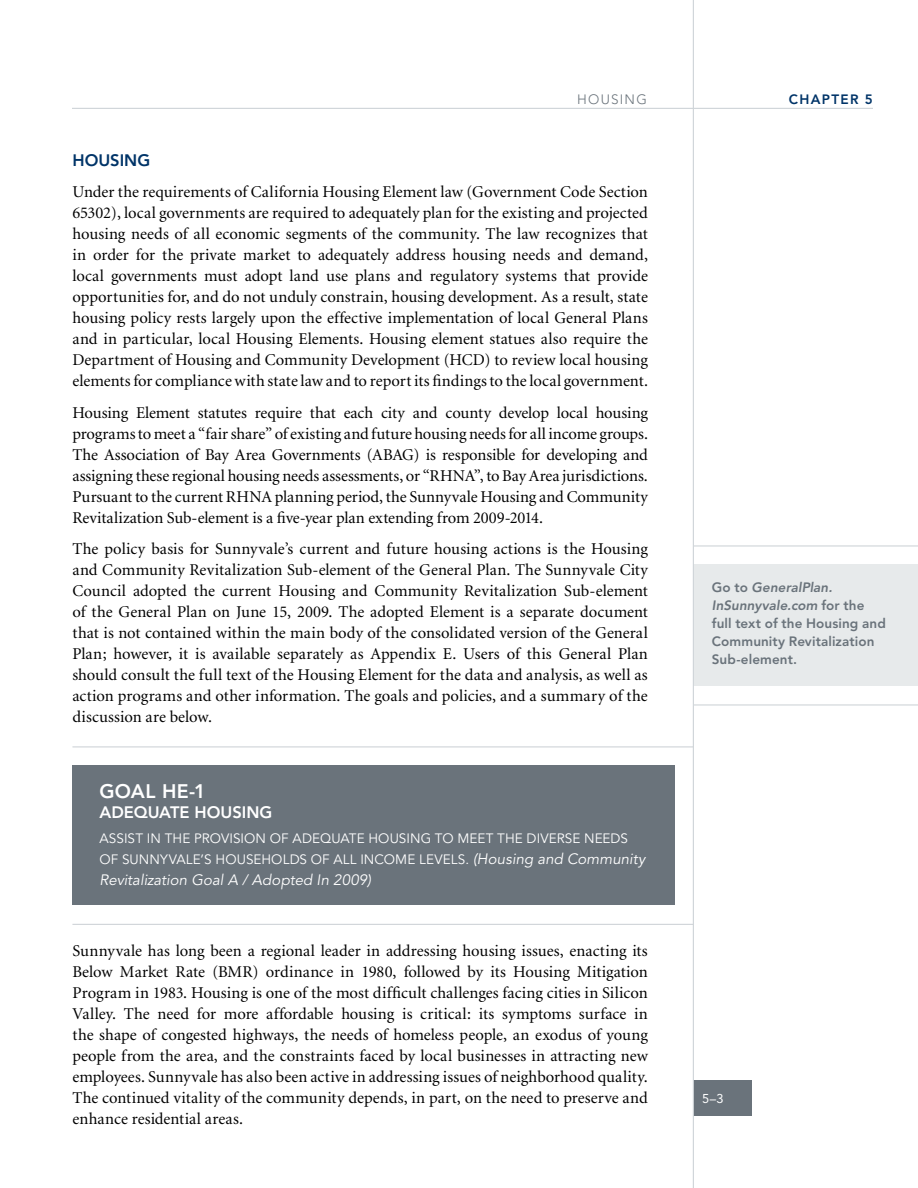
<style>
.page{position:relative;width:918px;height:1188px;background:#fff}
.page>*{position:absolute;margin:0;border:0;box-sizing:border-box;transform-origin:0 0}
.t1{font:800 19.5px "Avenir";color:#fff}
.t2{font:16.5px/21px "Minion";color:#000;text-align:justify}
.t3{font:800 16.5px "Avenir";color:#fff}
.t4{font:800 16.5px "Avenir";color:#003468}
.t5{font:italic 15px "Avenir";color:#fff}
.t6{font:13.5px/21px "Avenir";letter-spacing:.01em;color:#fff}
.t7{font:800 13.5px/18px "Avenir";letter-spacing:.005em;color:#6a737b}
.t8{font:800 13.5px "Avenir";color:#003468}
.t9{font:300 13.5px "Avenir";letter-spacing:.085em;color:#6a737b}
.t10{font:12.75px "Avenir";color:#fff}
.s1{font-style:italic;font-size:15px}
.s2{font-style:italic}
</style>
<div class="page">
<div style="left:72px;top:765px;width:603px;height:140px;background:#6a737b"></div>
<hr style="left:72px;top:746px;width:621px;height:1px;background:#cfd4d8">
<hr style="left:72px;top:924px;width:621px;height:1px;background:#cfd4d8">
<div style="left:694px;top:564px;width:224px;height:122px;background:#e7eaeb"></div>
<hr style="left:694px;top:545px;width:224px;height:2px;background:#cfd4d8">
<hr style="left:694px;top:704px;width:224px;height:2px;background:#cfd4d8">
<hr style="left:72px;top:108px;width:801px;height:1px;background:#cfd4d8">
<div style="left:693px;top:1080px;width:59px;height:36px;background:#6a737b"></div>
<hr style="left:693px;top:0;width:1px;height:1188px;background:#cfd4d8">
<p class="t9" style="left:588px;top:92px;width:58px">OUSING</p>
<p class="t8" style="left:789px;top:92px;width:22px">CHAPTER</p>
<p class="t8" style="left:865px;top:92px;width:9px">5</p>
<p class="t4" style="left:72px;top:150px;width:77px">Housing</p>
<p class="t2" style="left:72px;top:182px;width:577px">Under the requirements of California Housing Element law (Government Code Section 65302), local governments are required to adequately plan for the existing and projected housing needs of all economic segments of the community. The law recognizes that in order for the private market to adequately address housing needs and demand, local governments must adopt land use plans and regulatory systems that provide opportunities for, and do not unduly constrain, housing development. As a result, state housing policy rests largely upon the effective implementation of local General Plans and in particular, local Housing Elements. Housing element statues also require the Department of Housing and Community Development (HCD) to review local housing elements for compliance with state law and to report its findings to the local government.</p>
<p class="t2" style="left:72px;top:402px;width:577px">Housing Element statutes require that each city and county develop local housing programs to meet a “fair share” of existing and future housing needs for all income groups.<br>The Association of Bay Area Governments (ABAG) is responsible for developing and assigning these regional housing needs assessments, or “RHNA”, to Bay Area jurisdictions.<br>Pursuant to the current RHNA planning period, the Sunnyvale Housing and Community Revitalization Sub-element is a five-year plan extending from 2009-2014.</p>
<p class="t2" style="left:72px;top:539px;width:577px">The policy basis for Sunnyvale’s current and future housing actions is the Housing and Community Revitalization Sub-element of the General Plan. The Sunnyvale City Council adopted the current Housing and Community Revitalization Sub-element of the General Plan on June 15, 2009. The adopted Element is a separate document that is not contained within the main body of the consolidated version of the General Plan; however, it is available separately as Appendix E. Users of this General Plan should consult the full text of the Housing Element for the data and analysis, as well as action programs and other information. The goals and policies, and a summary of the discussion are below.</p>
<p class="t1" style="left:99px;top:779px;width:30px">GOAL</p>
<p class="t1" style="left:162px;top:779px;width:45px">HE -1</p>
<p class="t3" style="left:99px;top:802px;width:13px">ADE</p>
<p class="t3" style="left:134px;top:802px;width:25px">QUATE</p>
<p class="t3" style="left:195px;top:802px;width:13px">HOU</p>
<p class="t3" style="left:232px;top:802px;width:42px">SING</p>
<p class="t6" style="left:99px;top:828px;width:547px">ASSIST IN THE PROVISION OF ADEQUATE HOUSING TO M EET THE DIVERSE NEEDS<br>OF SUNNYVALE’S HOUSEHOLDS OF ALL INCOM E LEVELS. <span class="s1">(Housing and Community</span></p>
<p class="t5" style="left:99px;top:871px;width:273px">Revitalization Goal A / Adopted In 2009)</p>
<p class="t2" style="left:72px;top:941px;width:577px">Sunnyvale has long been a regional leader in addressing housing issues, enacting its Below Market Rate (BMR) ordinance in 1980, followed by its Housing Mitigation Program in 1983. Housing is one of the most difficult challenges facing cities in Silicon Valley. The need for more affordable housing is critical: its symptoms surface in the shape of congested highways, the needs of homeless people, an exodus of young people from the area, and the constraints faced by local businesses in attracting new employees. Sunnyvale has also been active in addressing issues of neighborhood quality.<br>The continued vitality of the community depends, in part, on the need to preserve and enhance residential areas.</p>
<p class="t7" style="left:712px;top:579px;width:175px">Go to <span class="s2">GeneralPlan.<br>InSunnyvale.com</span> for the full text of the Housing and<br>Community Revitalization<br>Sub-element.</p>
<p class="t10" style="left:702px;top:1091px;width:23px">5–3</p>
</div>
